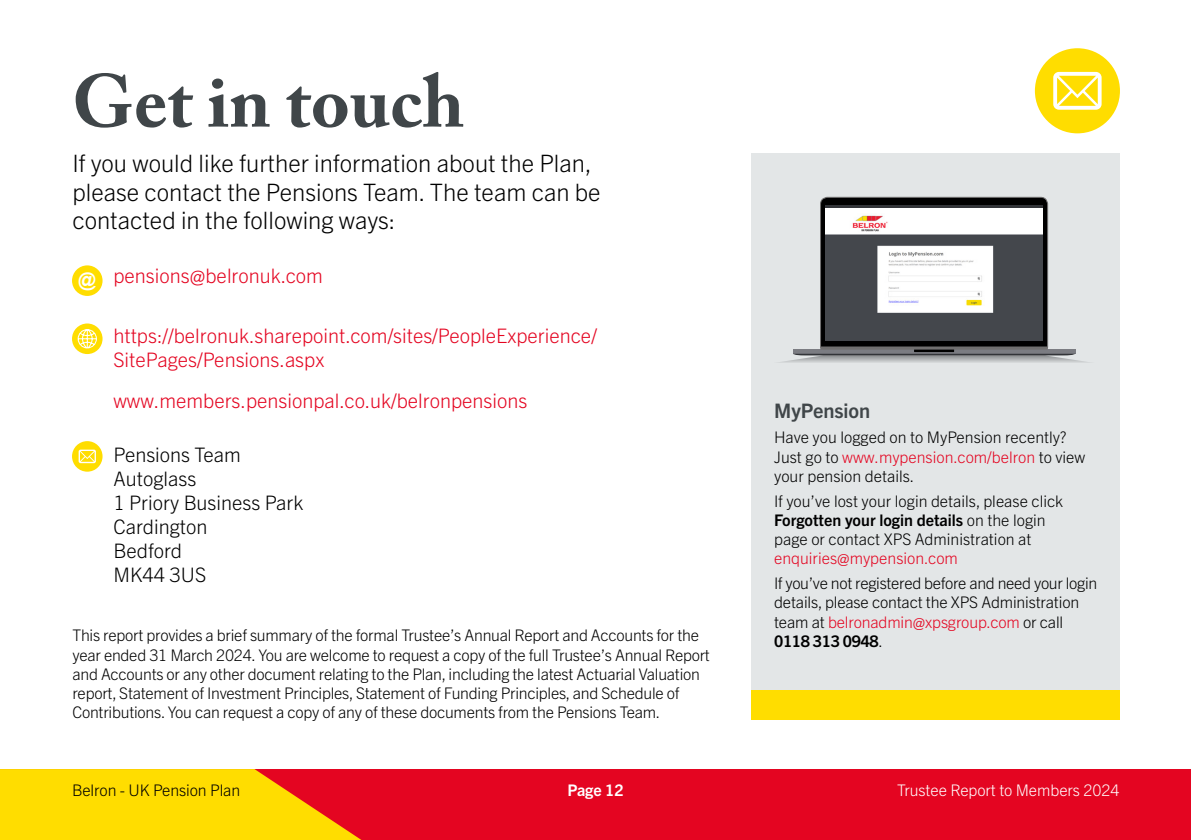
<style>
.page{position:relative;width:1191px;height:840px;background:#fff}
.page>*{position:absolute;margin:0;border:0;box-sizing:border-box;transform-origin:0 0}
.t1{font:700 74px "Adobe Caslon Pro";color:#404649}
.t2{font:300 24px/28.8px "Trade Gothic Next LT Pro";color:#000}
.t3{font:300 20px/24px "Trade Gothic Next LT Pro";color:#e40521}
.t4{font:300 20px/24px "Trade Gothic Next LT Pro";color:#000}
.t5{font:700 20px "Trade Gothic Next LT Pro";color:#404649}
.t6{font:700 18.6px "Arial";color:#fff}
.t7{font:300 16px/19.2px "Trade Gothic Next LT Pro";letter-spacing:-.015em;color:#000}
.t8{font:300 16px "Trade Gothic Next LT Pro";letter-spacing:-.005em;color:#fff}
.t9{font:300 16px "Trade Gothic Next LT Pro";color:#e40521}
.t10{font:700 16px "Trade Gothic Next LT Pro";letter-spacing:-.005em;color:#fff}
.s1{color:#e40521}
.s2{font-weight:700}
</style>
<div class="page">
<div style="left:751px;top:153px;width:369px;height:537px;background:#e3e6e7"></div>
<div style="left:751px;top:690px;width:369px;height:29px;background:#fd0"></div>
<div style="left:1035px;top:48px;width:85px;height:85px;background:#fd0;border-radius:50%"></div>
<svg style="left:1053px;top:72px;width:48px;height:38px"></svg>
<svg style="left:779px;top:197px;width:311px;height:166px"></svg>
<div style="left:72px;top:441px;width:31px;height:30px;background:#fd0;border-radius:50%"></div>
<svg style="left:79px;top:449px;width:17px;height:14px"></svg>
<div style="left:72px;top:323px;width:31px;height:31px;background:#fd0;border-radius:50%"></div>
<svg style="left:77px;top:329px;width:20px;height:20px"></svg>
<div style="left:72px;top:265px;width:31px;height:31px;background:#fd0;border-radius:50%"></div>
<div style="left:0;top:768px;width:1191px;height:71px;background:#e40521"></div>
<svg style="left:0;top:768px;width:361px;height:71px;background:#fbbd08"></svg>
<h1 class="t1" style="left:72px;top:58px;width:394px">Get in touch</h1>
<h2 class="t2" style="left:72px;top:147px;width:530px">If you would like further information about the Plan, please contact the Pensions Team. The team can be contacted in the following ways:</h2>
<p class="t3" style="left:113px;top:262px;width:211px">pensions@belronuk.com</p>
<p class="t6" style="left:78px;top:266px;width:19px">@</p>
<p class="t3" style="left:113px;top:322px;width:485px">https://belronuk.sharepoint.com/sites/PeopleExperience/<br>SitePages/Pensions.aspx</p>
<p class="t3" style="left:113px;top:387px;width:415px">www.members.pensionpal.co.uk/belronpensions</p>
<p class="t4" style="left:113px;top:440px;width:191px">Pensions Team<br>Autoglass<br>1 Priory Business Park<br>Cardington<br>Bedford<br>MK44 3US</p>
<p class="t7" style="left:72px;top:624px;width:639px">This report provides a brief summary of the formal Trustee’s Annual Report and Accounts for the year ended 31 March 2024. You are welcome to request a copy of the full Trustee’s Annual Report and Accounts or any other document relating to the Plan, including the latest Actuarial Valuation report, Statement of Investment Principles, Statement of Funding Principles, and Schedule of Contributions. You can request a copy of any of these documents from the Pensions Team.</p>
<p class="t5" style="left:774px;top:397px;width:98px">MyPension</p>
<p class="t7" style="left:774px;top:426px;width:313px">Have you logged on to MyPension recently?<br>Just go to <span class="s1">www.mypension.com/belron</span> to view your pension details.</p>
<p class="t7" style="left:774px;top:490px;width:290px">If you’ve lost your login details, please click<br><span class="s2">Forgotten your login details</span> on the login page or contact XPS Administration at</p>
<p class="t9" style="left:774px;top:547px;width:185px">enquiries@mypension.com</p>
<p class="t7" style="left:774px;top:572px;width:324px">If you’ve not registered before and need your login details, please contact the XPS Administration team at <span class="s1">belronadmin@xpsgroup.com</span> or call <span class="s2">0118 313 0948</span>.</p>
<p class="t7" style="left:72px;top:778px;width:170px">Belron - UK Pension Plan</p>
<p class="t10" style="left:567px;top:778px;width:58px">Page 12</p>
<p class="t8" style="left:897px;top:778px;width:224px">Trustee Report to Members 2024</p>
</div>
